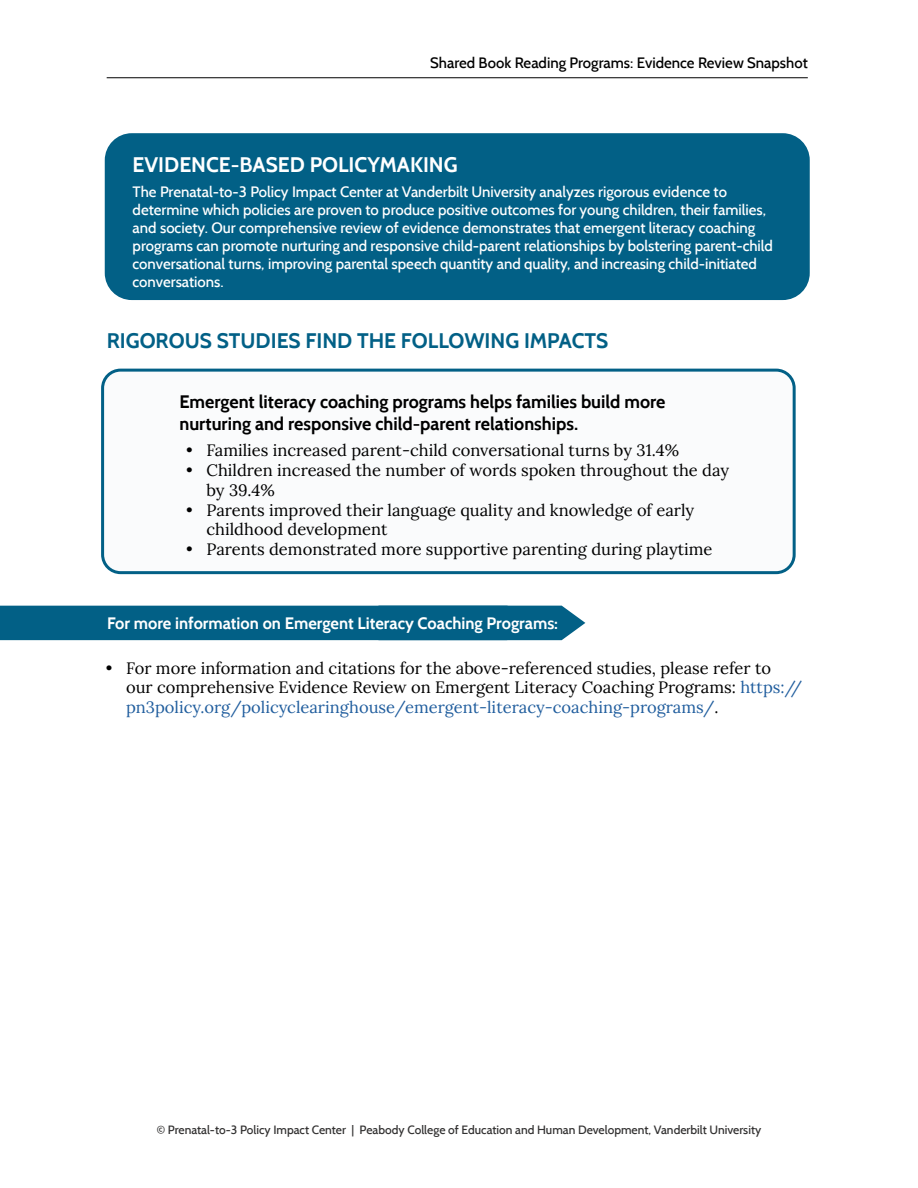
<style>
.page{position:relative;width:918px;height:1188px;background:#fff}
.page>*{position:absolute;margin:0;border:0;box-sizing:border-box;transform-origin:0 0}
.t1{font:700 21px "Cabin";color:#026086}
.t2{font:700 21px "Cabin";color:#fff}
.t3{font:700 18px/21.6px "Cabin";color:#000}
.t4{font:16.5px/19.8px "Lora";color:#000}
.t5{font:700 16.5px "Cabin";color:#fff}
.t6{font:500 15px/18px "Cabin";color:#fff}
.t7{font:500 15px "Cabin";color:#000}
.t8{font:500 12px "Cabin";color:#333232}
.s1{color:#215e9e}
</style>
<div class="page">
<hr style="left:107px;top:77px;width:701px;height:1px;background:#000">
<div style="left:103px;top:370px;width:691px;height:203px;background:#fafbfc;border-radius:18px"></div>
<div style="left:101px;top:369px;width:695px;height:205px;border:3px solid #026086;border-radius:18px"></div>
<div style="left:0;top:606px;width:585px;height:34px;background:#026086"></div>
<div style="left:105px;top:133px;width:705px;height:167px;background:#026086;border-radius:27px"></div>
<p class="t7" style="left:430px;top:54px;width:379px">Shared Book Reading Programs: Evidence Review Snapshot</p>
<p class="t2" style="left:133px;top:152px;width:327px">EVIDENCE-BASED POLICYMAKING</p>
<p class="t6" style="left:133px;top:183px;width:642px">The Prenatal-to-3 Policy Impact Center at Vanderbilt University analyzes rigorous evidence to determine which policies are proven to produce positive outcomes for young children, their families, and society. Our comprehensive review of evidence demonstrates that emergent literacy coaching programs can promote nurturing and responsive child-parent relationships by bolstering parent-child conversational turns, improving parental speech quantity and quality, and increasing child-initiated conversations.</p>
<p class="t1" style="left:107px;top:328px;width:503px">RIGOROUS STUDIES FIND THE FOLLOWING IMPACTS</p>
<p class="t3" style="left:180px;top:391px;width:487px">Emergent literacy coaching programs helps families build more nurturing and responsive child-parent relationships.</p>
<p class="t4" style="left:186px;top:439px;width:494px">• Families increased parent-child conversational turns by 31.4%</p>
<p class="t4" style="left:207px;top:459px;width:524px;text-indent:-20px">• Children increased the number of words spoken throughout the day by 39.4%</p>
<p class="t4" style="left:207px;top:499px;width:489px;text-indent:-20px">• Parents improved their language quality and knowledge of early childhood development</p>
<p class="t4" style="left:186px;top:538px;width:528px">• Parents demonstrated more supportive parenting during playtime</p>
<p class="t5" style="left:107px;top:613px;width:452px">For more information on Emergent Literacy Coaching Programs:</p>
<p class="t4" style="left:126px;top:657px;width:678px;text-indent:-20px">• For more information and citations for the above-referenced studies, please refer to<br>our comprehensive Evidence Review on Emergent Literacy Coaching Programs: <span class="s1">https:// pn3policy.org/policyclearinghouse/emergent-literacy-coaching-programs/</span>.</p>
<p class="t8" style="left:157px;top:1122px;width:606px">© Prenatal-to-3 Policy Impact Center | Peabody College of Education and Human Development, Vanderbilt University</p>
</div>
